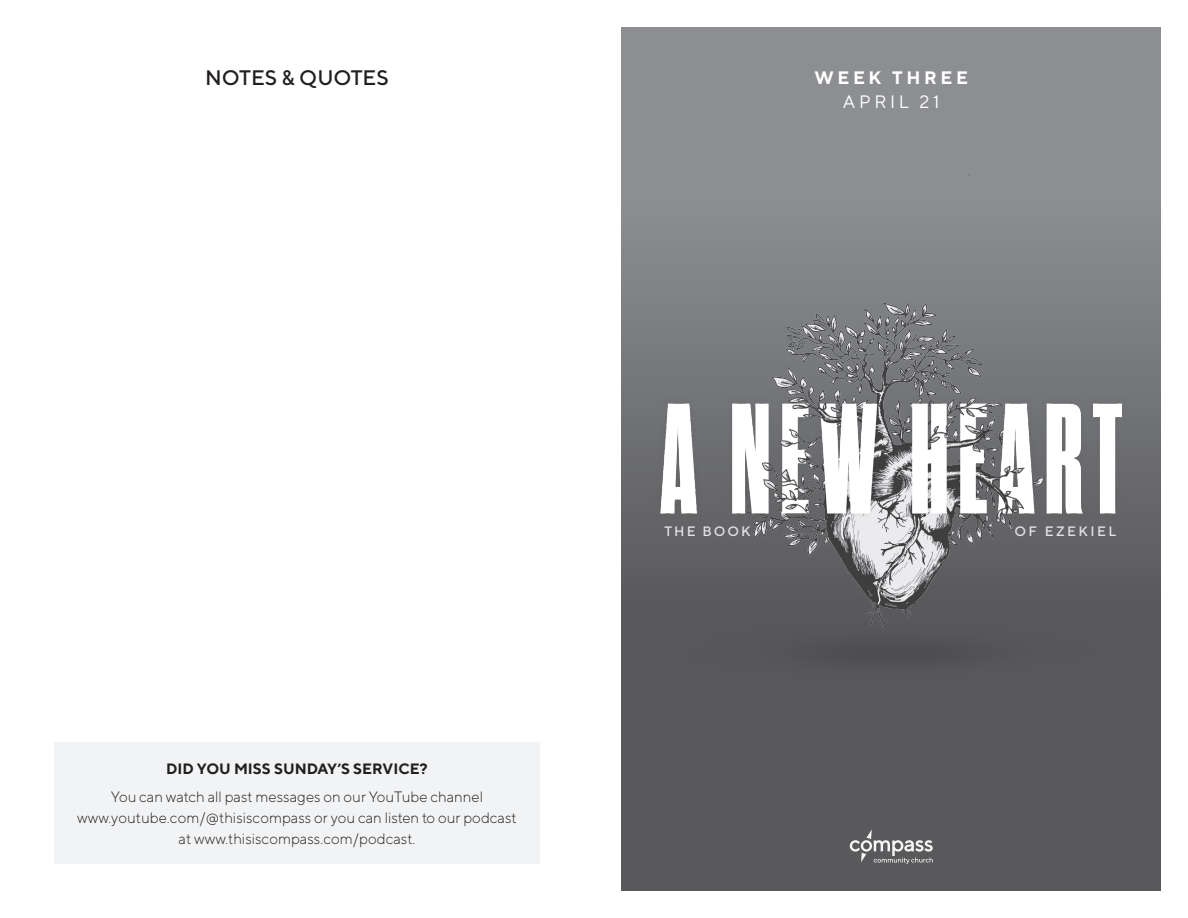
<style>
.page{position:relative;width:1188px;height:918px;background:#fff}
.page>*{position:absolute;margin:0;border:0;box-sizing:border-box;transform-origin:0 0}
.t1{font:500 21px "TT Norms";color:#231f20}
.t2{font:700 18px "TT Norms";letter-spacing:.2em;color:#fff}
.t3{font:18px "TT Norms";letter-spacing:.2em;color:#fff}
.t4{font:300 15px/21px "TT Norms";color:#231f20;text-align:center}
.t5{font:700 15px "TT Norms";color:#231f20}
.t6{font:500 13.65px "TT Norms";letter-spacing:.18em;color:#e1e2e4}
</style>
<div class="page">
<div style="left:621px;top:847px;width:540px;height:44px;background:#59595c"></div>
<img style="left:621px;top:27px;width:540px;height:820px">
<img style="left:621px;top:237px;width:540px;height:484px">
<div style="left:54px;top:742px;width:486px;height:122px;background:#f2f3f4"></div>
<svg style="left:850px;top:829px;width:83px;height:35px;background:#79797c"></svg>
<h1 class="t1" style="left:205px;top:64px;width:185px">NOTES &amp; QUOTES</h1>
<p class="t2" style="left:814px;top:67px;width:155px">WEEK THREE</p>
<p class="t3" style="left:843px;top:91px;width:98px">APRIL 21</p>
<p class="t5" style="left:166px;top:759px;width:263px">DID YOU MISS SUNDAY’S SERVICE?</p>
<p class="t4" style="left:77px;top:786px;width:441px">You can watch all past messages on our YouTube channel www.youtube.com/@thisiscompass or you can listen to our podcast at www.thisiscompass.com/podcast.</p>
<p class="t6" style="left:664px;top:523px;width:88px">THE BOOK</p>
<p class="t6" style="left:1014px;top:523px;width:104px">OF EZEKIEL</p>
</div>
